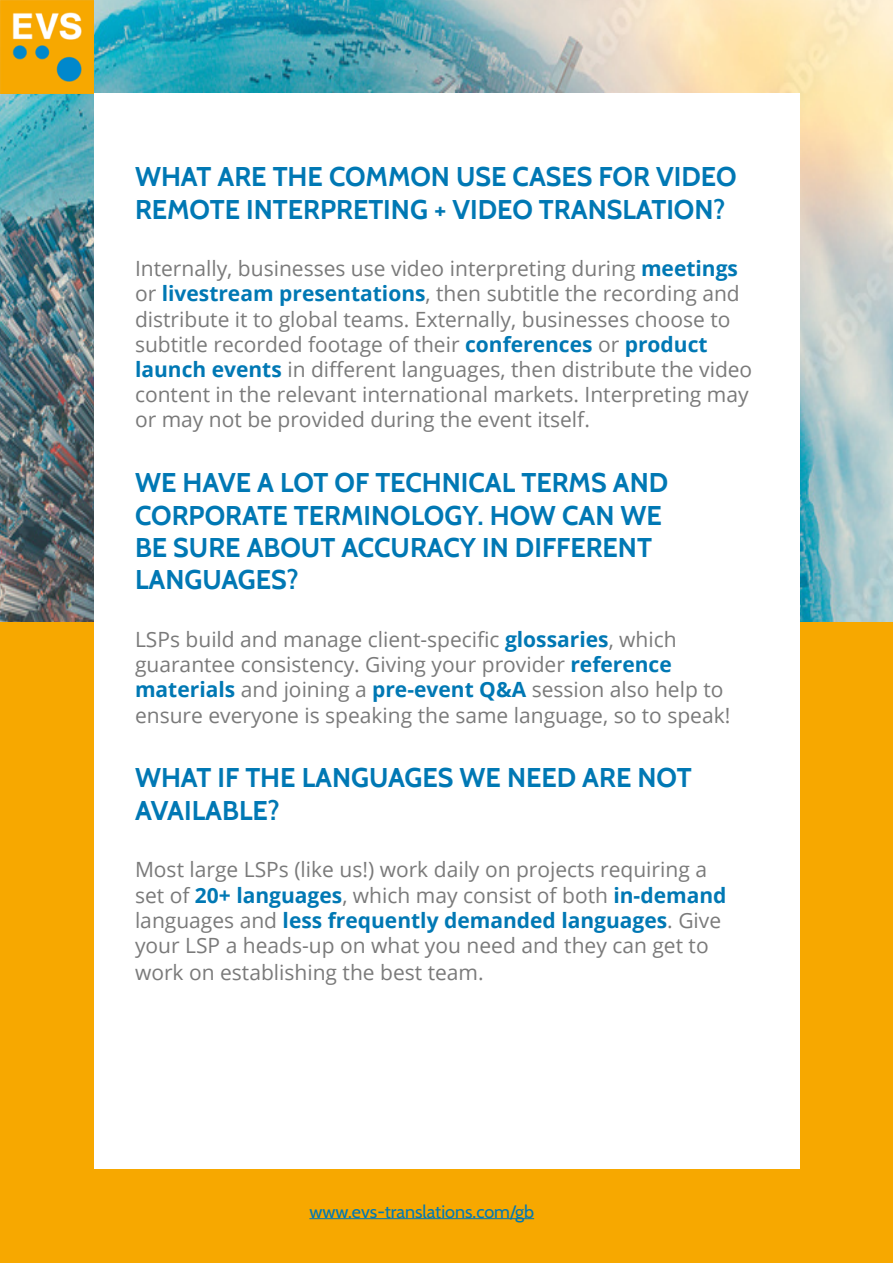
<style>
.page{position:relative;width:893px;height:1263px;background:#fff}
.page>*{position:absolute;margin:0;border:0;box-sizing:border-box;transform-origin:0 0}
.t1{font:700 27px/32.4px "Cabin";color:#0078b4}
.t2{font:21px/25.2px "Open Sans";color:#7a7a7a}
.t3{font:18px "Cabin";color:#0078b4}
.s1{font-weight:700;color:#0078b4}
</style>
<div class="page">
<img style="left:0;top:0;width:893px;height:622px">
<div style="left:0;top:622px;width:893px;height:641px;background:#f7a800"></div>
<img style="left:0;top:0;width:94px;height:94px">
<hr style="left:309px;top:1218px;width:225px;height:1px;background:#0078b4">
<div style="left:94px;top:94px;width:705px;height:1075px;background:#fff"></div>
<p class="t1" style="left:135px;top:160px;width:603px">WHAT ARE THE COMMON USE CASES FOR VIDEO<br>REMOTE INTERPRETING + VIDEO TRANSLATION?</p>
<p class="t2" style="left:135px;top:255px;width:619px">Internally, businesses use video interpreting during <span class="s1">meetings </span>or <span class="s1">livestream presentations</span>, then subtitle the recording and distribute it to global teams. Externally, businesses choose to subtitle recorded footage of their <span class="s1">conferences</span> or <span class="s1">product launch events</span> in different languages, then distribute the video content in the relevant international markets. Interpreting may or may not be provided during the event itself.</p>
<p class="t1" style="left:135px;top:466px;width:535px">WE HAVE A LOT OF TECHNICAL TERMS AND<br>CORPORATE TERMINOLOGY. HOW CAN WE<br>BE SURE ABOUT ACCURACY IN DIFFERENT<br>LANGUAGES?</p>
<p class="t2" style="left:135px;top:626px;width:597px">LSPs build and manage client-specific <span class="s1">glossaries</span>, which guarantee consistency. Giving your provider <span class="s1">reference materials</span> and joining a <span class="s1">pre-event Q&amp;A</span> session also help to ensure everyone is speaking the same language, so to speak!</p>
<p class="t1" style="left:135px;top:762px;width:558px">WHAT IF THE LANGUAGES WE NEED ARE NOT<br>AVAILABLE?</p>
<p class="t2" style="left:135px;top:856px;width:593px;line-height:25.7px">Most large LSPs (like us!) work daily on projects requiring a set of <span class="s1">20+ languages</span>, which may consist of both <span class="s1">in-demand </span>languages and <span class="s1">less frequently demanded languages</span>. Give your LSP a heads-up on what you need and they can get to work on establishing the best team.</p>
<p class="t3" style="left:309px;top:1197px;width:226px">www.evs-translations.com/gb</p>
</div>
